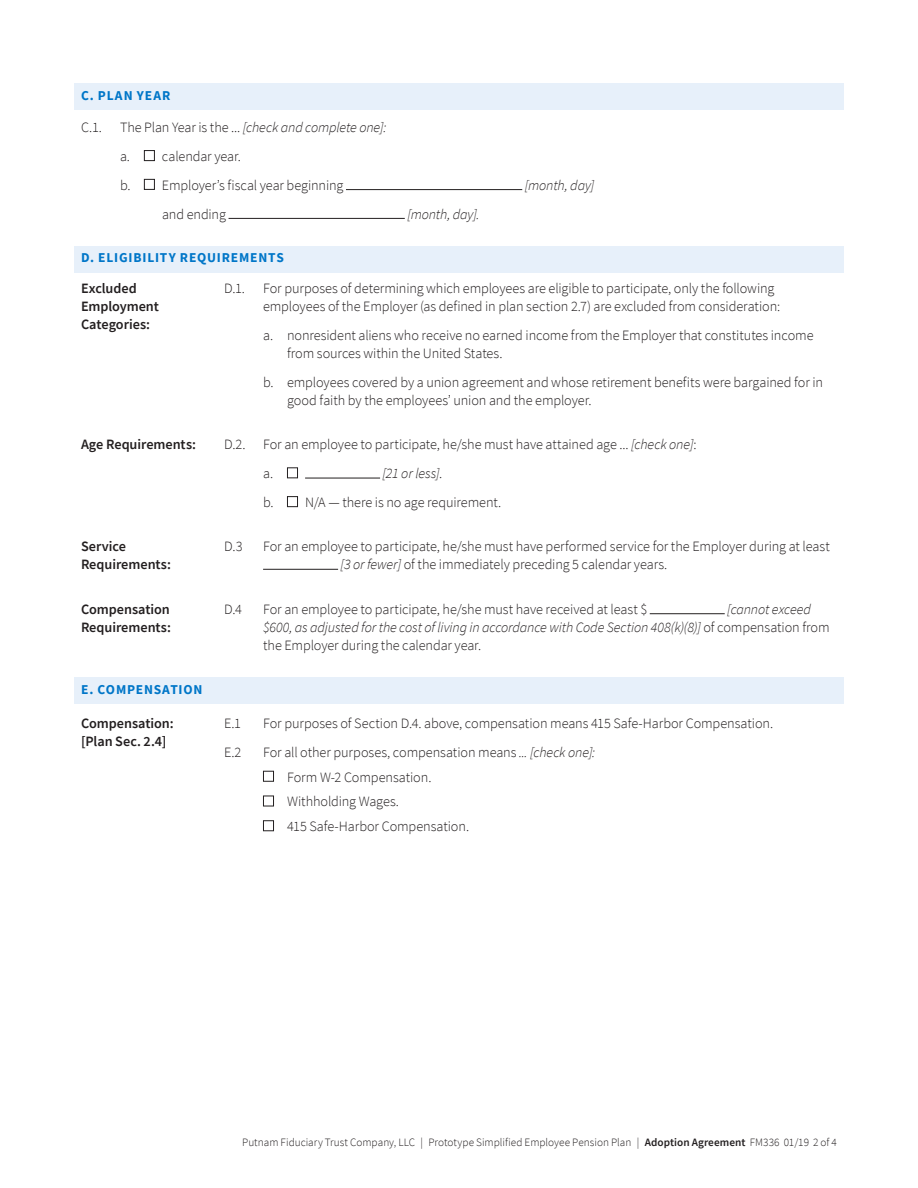
<style>
.page{position:relative;width:918px;height:1188px;background:#fff}
.page>*{position:absolute;margin:0;border:0;box-sizing:border-box;transform-origin:0 0}
.ParagraphLevel1{font:300 14.25px/18px "Source Sans Pro";letter-spacing:-.01em;color:#231f20}
.ParagraphLevel1-2{font:italic 300 14.25px/18px "Source Sans Pro";letter-spacing:-.005em;color:#231f20}
.ParagraphLevel1-3{font:600 14.25px/18px "Source Sans Pro";letter-spacing:-.005em;color:#231f20}
.SubHeaders{font:700 13.5px "Source Sans Pro";letter-spacing:.06em;color:#0076c8}
.t1{font:300 11.25px "Source Sans Pro";color:#231f20}
.s1{font-style:normal}
.s2{font-style:italic}
.s3{font-weight:600}
</style>
<div class="page">
<div style="left:74px;top:83px;width:770px;height:27px;background:#e7f0fa"></div>
<div style="left:144px;top:150px;width:11px;height:11px;border:1px solid #231f20"></div>
<div style="left:144px;top:179px;width:11px;height:11px;border:1px solid #231f20"></div>
<hr style="left:346px;top:189px;width:176px;height:1px;background:#231f20">
<hr style="left:229px;top:218px;width:176px;height:1px;background:#231f20">
<div style="left:74px;top:246px;width:770px;height:27px;background:#e7f0fa"></div>
<div style="left:287px;top:467px;width:11px;height:11px;border:1px solid #231f20"></div>
<hr style="left:305px;top:478px;width:75px;height:1px;background:#231f20">
<div style="left:287px;top:496px;width:11px;height:11px;border:1px solid #231f20"></div>
<hr style="left:263px;top:569px;width:75px;height:1px;background:#231f20">
<hr style="left:650px;top:613px;width:75px;height:1px;background:#231f20">
<div style="left:74px;top:677px;width:770px;height:27px;background:#e7f0fa"></div>
<div style="left:263px;top:771px;width:11px;height:11px;border:1px solid #231f20"></div>
<div style="left:263px;top:796px;width:11px;height:10px;border:1px solid #231f20"></div>
<div style="left:263px;top:820px;width:11px;height:11px;border:1px solid #231f20"></div>
<p class="SubHeaders" style="left:81px;top:86px;width:91px">C. PLAN YEAR</p>
<p class="ParagraphLevel1" style="left:81px;top:118px;width:22px">C.1.</p>
<p class="ParagraphLevel1-2" style="left:120px;top:118px;width:268px"><span class="s1">The Plan Year is the ...</span> [check and complete one]:</p>
<p class="ParagraphLevel1" style="left:120px;top:147px;width:122px">a. calendar year.</p>
<p class="ParagraphLevel1" style="left:120px;top:176px;width:225px">b. Employer’s fiscal year beginning</p>
<p class="ParagraphLevel1-2" style="left:525px;top:176px;width:71px">[month, day]</p>
<p class="ParagraphLevel1" style="left:162px;top:205px;width:65px">and ending</p>
<p class="ParagraphLevel1-2" style="left:407px;top:205px;width:74px">[month, day].</p>
<p class="SubHeaders" style="left:81px;top:249px;width:205px">D. ELIGIBILITY REQUIREMENTS</p>
<p class="ParagraphLevel1-3" style="left:81px;top:280px;width:79px">Excluded<br>Employment<br>Categories:</p>
<p class="ParagraphLevel1" style="left:224px;top:280px;width:22px">D.1.</p>
<p class="ParagraphLevel1" style="left:263px;top:280px;width:519px">For purposes of determining which employees are eligible to participate, only the following employees of the Employer (as defined in plan section 2.7) are excluded from consideration:</p>
<p class="ParagraphLevel1" style="left:287px;top:326px;width:528px;text-indent:-24px">a. nonresident aliens who receive no earned income from the Employer that constitutes income from sources within the United States.</p>
<p class="ParagraphLevel1" style="left:287px;top:373px;width:537px;text-indent:-24px">b. employees covered by a union agreement and whose retirement benefits were bargained for in good faith by the employees’ union and the employer.</p>
<p class="ParagraphLevel1-3" style="left:81px;top:436px;width:117px">Age Requirements:</p>
<p class="ParagraphLevel1" style="left:224px;top:436px;width:474px">D.2. For an employee to participate, he/she must have attained age ... <span class="s2">[check one]</span>:</p>
<p class="ParagraphLevel1" style="left:263px;top:465px;width:12px">a.</p>
<p class="ParagraphLevel1-2" style="left:383px;top:464px;width:61px">[21 or less]<span class="s1">.</span></p>
<p class="ParagraphLevel1" style="left:263px;top:493px;width:240px">b. N/A — there is no age requirement.</p>
<p class="ParagraphLevel1-3" style="left:81px;top:538px;width:91px">Service<br>Requirements:</p>
<p class="ParagraphLevel1" style="left:224px;top:538px;width:20px">D.3</p>
<p class="ParagraphLevel1" style="left:341px;top:538px;width:491px;text-indent:-78px">For an employee to participate, he/she must have performed service for the Employer during at least <span class="s2">[3 or fewer]</span> of the immediately preceding 5 calendar years.</p>
<p class="ParagraphLevel1-3" style="left:81px;top:600px;width:91px">Compensation<br>Requirements:</p>
<p class="ParagraphLevel1" style="left:224px;top:600px;width:20px">D.4</p>
<p class="ParagraphLevel1" style="left:263px;top:600px;width:386px">For an employee to participate, he/she must have received at least $</p>
<p class="ParagraphLevel1-2" style="left:263px;top:600px;width:568px;text-indent:464px">[cannot exceed $600, as adjusted for the cost of living in accordance with Code Section 408(k)(8)] <span class="s1">of compensation from the Employer during the calendar year.</span></p>
<p class="SubHeaders" style="left:81px;top:680px;width:123px">E. COMPENSATION</p>
<p class="ParagraphLevel1-3" style="left:81px;top:714px;width:94px">Compensation: [Plan Sec. 2.4]</p>
<p class="ParagraphLevel1" style="left:224px;top:714px;width:19px">E.1</p>
<p class="ParagraphLevel1" style="left:263px;top:714px;width:512px">For purposes of Section D.4. above, compensation means 415 Safe-Harbor Compensation.</p>
<p class="ParagraphLevel1" style="left:224px;top:743px;width:19px">E.2</p>
<p class="ParagraphLevel1" style="left:263px;top:743px;width:334px">For all other purposes, compensation means <span class="s2">... [check one]:</span></p>
<p class="ParagraphLevel1" style="left:287px;top:768px;width:146px">Form W-2 Compensation.</p>
<p class="ParagraphLevel1" style="left:287px;top:793px;width:113px">Withholding Wages.</p>
<p class="ParagraphLevel1" style="left:287px;top:817px;width:184px">415 Safe-Harbor Compensation.</p>
<p class="t1" style="left:242px;top:1135px;width:596px">Putnam Fiduciary Trust Company, LLC | Prototype Simplified Employee Pension Plan | <span class="s3">Adoption Agreement</span> FM336 01/19 2 of 4</p>
</div>
